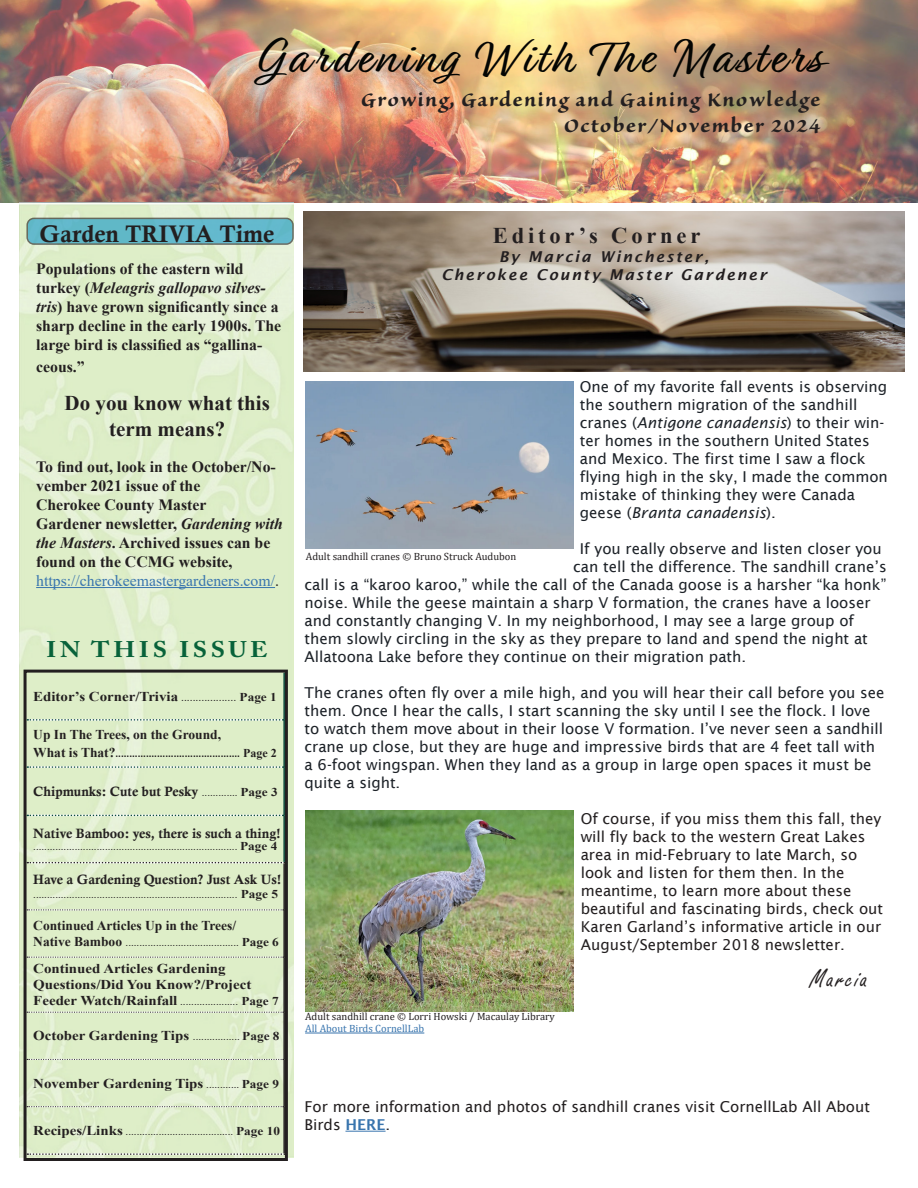
<style>
.page{position:relative;width:918px;height:1188px;background:#fff}
.page>*{position:absolute;margin:0;border:0;box-sizing:border-box;transform-origin:0 0}
.Title_Article{font:49.5px "Relation Two";letter-spacing:.07em;color:#040503}
.t1{font:27px "Freestyle Script";letter-spacing:.07em;color:#231f20}
.Title_Article-2{font:700 24px "Sanvito Pro";letter-spacing:.06em;color:#231f20}
.TipBullets{font:24px "Calis MT Bol";color:#231f20}
.t2{font:700 22.5px "Times New Roman";letter-spacing:.17em;color:#231f20}
.t3{font:700 22.5px "Adobe Caslon Pro";letter-spacing:.14em;color:#08623a;scale:1.11 1}
.TipBullets-2{font:700 21px/25.2px "Times New Roman";color:#231f20;text-align:center}
.TipBullets-3{font:700 15.75px/18.9px "Times New Roman";color:#231f20}
.TipBullets-4{font:15.75px "Times New Roman";color:#3975ae}
.yiv1198844903msonormal{font:15px/18px "Lucida Sans";color:#1d2228}
.t4{font:15px/18px "Lucida Sans";color:#231f20}
.t5{font:italic 600 15px "Lucida Sans";letter-spacing:.13em;color:#231f20}
.t6{font:700 13.5px/16.2px "Times New Roman";color:#231f20;scale:1.11 1}
.t7{font:13.5px "Calis MT Bol";color:#231f20}
.t8{font:13.5px "Cambria";color:#231f20}
.t9{font:700 13.5px "Times New Roman";color:#231f20}
.t10{font:10.5px "Cambria";color:#231f20}
.t11{font:10.5px "Cambria";color:#3975ae}
.t12{font:10.05px "Times New Roman";color:#231f20;scale:1.11 1}
.s1{font-style:italic}
.s2{color:#231f20}
.s3{font-weight:400;font-size:10.5px}
.s4{font-size:12px}
.s5{font-family:"Times New Roman";font-weight:700}
.s6{font-family:"Times New Roman";font-weight:700;font-size:12px}
.s7{font-family:"Times New Roman";font-size:10.05px}
.s8{font-weight:700;font-size:12px}
.s9{font-weight:700;font-size:13.5px}
.s10{font-weight:400;font-size:10.05px}
.s11{font-weight:600;color:#3975ae}
</style>
<div class="page">
<img style="left:20px;top:203px;width:274px;height:955px">
<img style="left:0;top:0;width:918px;height:203px">
<hr style="left:345px;top:1131px;width:41px;height:1px;background:#3975ae">
<hr style="left:36px;top:587px;width:239px;height:1px;background:#3975ae">
<img style="left:304px;top:212px;width:600px;height:160px">
<hr style="left:283px;top:673px;width:2px;height:47px;background:#08483a">
<hr style="left:283px;top:720px;width:2px;height:47px;background:#08483a">
<hr style="left:283px;top:767px;width:2px;height:48px;background:#08483a">
<hr style="left:283px;top:815px;width:2px;height:47px;background:#08483a">
<svg style="left:28px;top:719px;width:256px;height:2px"></svg>
<svg style="left:28px;top:766px;width:256px;height:2px"></svg>
<svg style="left:28px;top:815px;width:255px;height:1px"></svg>
<svg style="left:28px;top:862px;width:256px;height:1px"></svg>
<svg style="left:28px;top:1153px;width:256px;height:2px"></svg>
<hr style="left:283px;top:863px;width:2px;height:47px;background:#231f20">
<hr style="left:283px;top:910px;width:2px;height:47px;background:#231f20">
<hr style="left:283px;top:957px;width:2px;height:55px;background:#231f20">
<hr style="left:283px;top:1012px;width:2px;height:47px;background:#231f20">
<hr style="left:283px;top:1059px;width:2px;height:48px;background:#231f20">
<hr style="left:283px;top:1107px;width:2px;height:46px;background:#231f20">
<svg style="left:28px;top:909px;width:256px;height:1px"></svg>
<svg style="left:28px;top:957px;width:256px;height:1px"></svg>
<svg style="left:28px;top:1012px;width:256px;height:1px"></svg>
<svg style="left:28px;top:1059px;width:255px;height:1px"></svg>
<svg style="left:28px;top:1106px;width:256px;height:1px"></svg>
<div style="left:24px;top:670px;width:264px;height:491px;border:3px solid #231f20"></div>
<div style="left:27px;top:218px;width:266px;height:26px;background:#63b9cb;border-radius:7px"></div>
<div style="left:26px;top:218px;width:268px;height:27px;border:2px solid #231f20;border-radius:7px"></div>
<img style="left:306px;top:381px;width:267px;height:168px">
<img style="left:305px;top:810px;width:269px;height:202px">
<hr style="left:305px;top:1033px;width:119px;height:1px;background:#3975ae">
<p class="Title_Article" style="left:258px;top:25px;width:565px">Gardening With The Masters</p>
<p class="Title_Article-2" style="left:361px;top:86px;width:460px">Growing, Gardening and Gaining Knowledge</p>
<p class="Title_Article-2" style="left:564px;top:112px;width:258px">October/November 2024</p>
<p class="TipBullets" style="left:40px;top:220px;width:236px">Garden TRIVIA Time</p>
<p class="TipBullets-3" style="left:36px;top:259px;width:247px">Populations of the eastern wild turkey (<span class="s1">Meleagris gallopavo silves&shy;tris</span>) have grown significantly since a sharp decline in the early 1900s. The large bird is classified as “gallina-</p>
<p class="TipBullets-3" style="left:36px;top:356px;width:50px">ceous.”</p>
<p class="TipBullets-2" style="left:65px;top:390px;width:207px">Do you know what this term means?</p>
<p class="TipBullets-3" style="left:36px;top:457px;width:241px">To find out, look in the October/No&shy;vember 2021 issue of the</p>
<p class="TipBullets-3" style="left:36px;top:495px;width:172px">Cherokee County Master</p>
<p class="TipBullets-3" style="left:36px;top:514px;width:248px">Gardener newsletter, <span class="s1">Gardening with the Masters</span>. Archived issues can be found on the CCMG website,</p>
<p class="TipBullets-4" style="left:36px;top:569px;width:244px">https://cherokeemastergardeners.com/<span class="s2">.</span></p>
<p class="t3" style="left:46px;top:636px;width:201px">IN THIS ISSUE</p>
<p class="t6" style="left:33px;top:688px;width:221px">Editor’s Corner/Trivia <span class="s3">...................</span> <span class="s4">Page 1</span></p>
<p class="t9" style="left:33px;top:725px;width:189px">Up In The Trees, on the Ground,</p>
<p class="t8" style="left:33px;top:744px;width:245px"><span class="s5">What is That?</span>............................................. <span class="s6">Page 2</span></p>
<p class="t7" style="left:33px;top:784px;width:246px">Chipmunks: Cute but Pesky <span class="s7">.............</span> <span class="s6">Page 3</span></p>
<p class="t7" style="left:33px;top:826px;width:249px">Native Bamboo: yes, there is such a thing!</p>
<p class="t12" style="left:33px;top:839px;width:221px">.......................................................................... <span class="s8">Page 4</span></p>
<p class="t7" style="left:33px;top:872px;width:250px">Have a Gardening Question? Just Ask Us!</p>
<p class="t12" style="left:33px;top:888px;width:222px">.......................................................................... <span class="s8">Page 5</span></p>
<p class="t9" style="left:33px;top:916px;width:204px">Continued Articles Up in the Trees/</p>
<p class="t12" style="left:33px;top:936px;width:223px"><span class="s9">Native Bamboo</span> ......................................... <span class="s8">Page 6</span></p>
<p class="t6" style="left:33px;top:960px;width:198px">Continued Articles Gardening<br>Questions/Did You Know?/Project</p>
<p class="t12" style="left:33px;top:995px;width:223px"><span class="s9">Feeder Watch/Rainfall</span> ..................... <span class="s8">Page 7</span></p>
<p class="t6" style="left:33px;top:1027px;width:223px">October Gardening Tips <span class="s10">.................</span> <span class="s4">Page 8</span></p>
<p class="t6" style="left:33px;top:1075px;width:223px">November Gardening Tips <span class="s10">............</span> <span class="s4">Page 9</span></p>
<p class="t12" style="left:33px;top:1125px;width:224px"><span class="s9">Recipes/Links</span> ....................................... <span class="s8">Page 10</span></p>
<p class="t2" style="left:493px;top:219px;width:209px">Editor’s Corner</p>
<p class="t5" style="left:499px;top:248px;width:211px">By Marcia Winchester,</p>
<p class="t5" style="left:441px;top:266px;width:327px">Cherokee County Master Gardener</p>
<p class="yiv1198844903msonormal" style="left:580px;top:377px;width:309px">One of my favorite fall events is observing the southern migration of the sandhill cranes (<span class="s1">Antigone canadensis</span>) to their win&shy;ter homes in the southern United States and Mexico. The first time I saw a flock flying high in the sky, I made the common mistake of thinking they were Canada geese (<span class="s1">Branta canadensis</span>).</p>
<p class="yiv1198844903msonormal" style="left:580px;top:539px;width:303px">If you really observe and listen closer you</p>
<p class="yiv1198844903msonormal" style="left:573px;top:557px;width:315px">can tell the difference. The sandhill crane’s</p>
<p class="yiv1198844903msonormal" style="left:305px;top:575px;width:583px">call is a “karoo karoo,” while the call of the Canada goose is a harsher “ka honk”</p>
<p class="yiv1198844903msonormal" style="left:305px;top:593px;width:568px">noise. While the geese maintain a sharp V formation, the cranes have a looser</p>
<p class="yiv1198844903msonormal" style="left:305px;top:611px;width:551px">and constantly changing V. In my neighborhood, I may see a large group of</p>
<p class="yiv1198844903msonormal" style="left:305px;top:629px;width:565px">them slowly circling in the sky as they prepare to land and spend the night at</p>
<p class="yiv1198844903msonormal" style="left:305px;top:647px;width:443px">Allatoona Lake before they continue on their migration path.</p>
<p class="yiv1198844903msonormal" style="left:305px;top:683px;width:582px">The cranes often fly over a mile high, and you will hear their call before you see them. Once I hear the calls, I start scanning the sky until I see the flock. I love to watch them move about in their loose V formation. I’ve never seen a sandhill crane up close, but they are huge and impressive birds that are 4 feet tall with a 6-foot wingspan. When they land as a group in large open spaces it must be quite a sight.</p>
<p class="t4" style="left:581px;top:809px;width:304px">Of course, if you miss them this fall, they will fly back to the western Great Lakes area in mid-February to late March, so look and listen for them then. In the meantime, to learn more about these beautiful and fascinating birds, check out Karen Garland’s informative article in our August/September 2018 newsletter.</p>
<p class="t10" style="left:306px;top:550px;width:212px">Adult sandhill cranes © Bruno Struck Audubon</p>
<p class="t10" style="left:305px;top:1010px;width:251px">Adult sandhill crane © Lorri Howski / Macaulay Library</p>
<p class="t11" style="left:305px;top:1023px;width:121px">All About Birds CornellLab</p>
<p class="t1" style="left:810px;top:964px;width:59px">Marcia</p>
<p class="t4" style="left:305px;top:1097px;width:567px">For more information and photos of sandhill cranes visit CornellLab All About<br>Birds <span class="s11">HERE</span>.</p>
</div>
